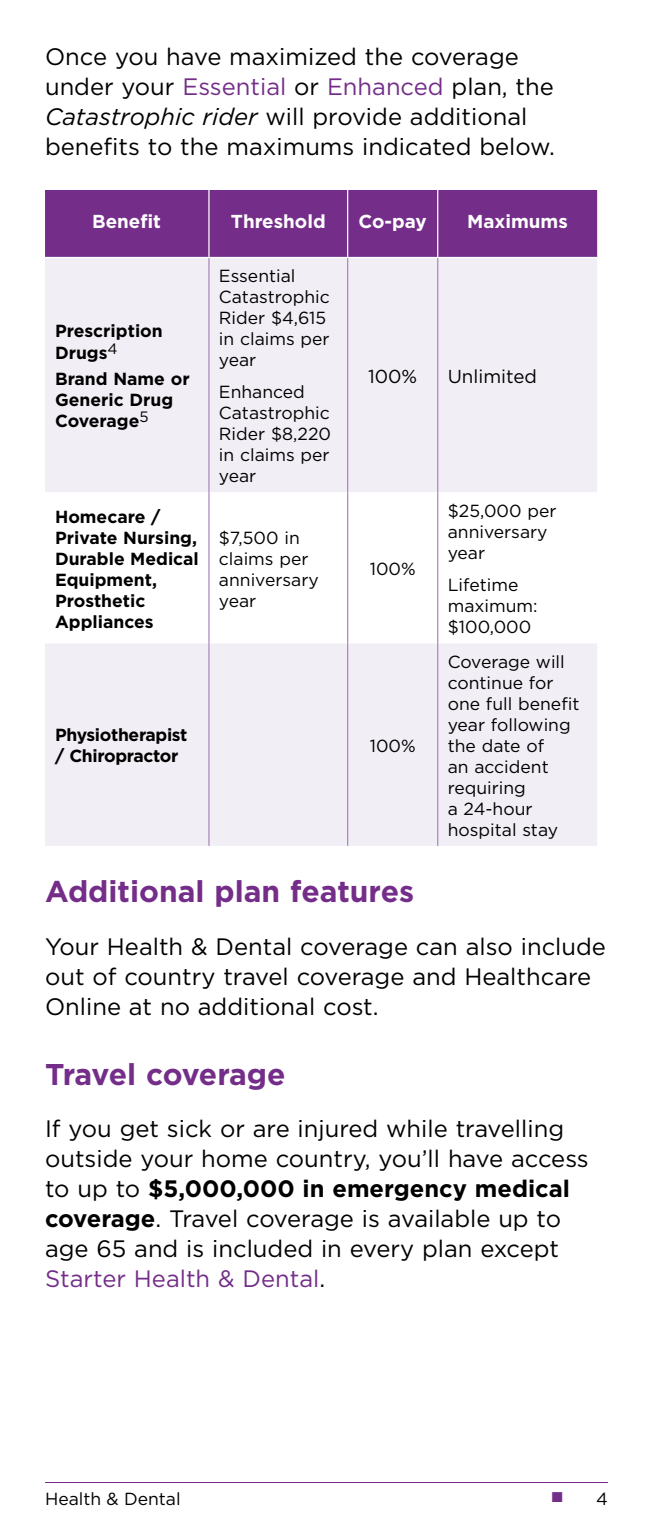
<style>
.page{position:relative;width:653px;height:1530px;background:#fff}
.page>*{position:absolute;margin:0;border:0;box-sizing:border-box;transform-origin:0 0}
._5_Table_Head{font:700 30px "Gotham";color:#742e89}
._2_Text{font:700 30px "Gotham";letter-spacing:-.02em;color:#742e89}
.Grey{font:23.75px/30px "Gotham";color:#000}
._2_Text-2{font:23.75px/30px "Gotham";color:#000}
.t1{font:700 18.75px "Gotham";color:#fff}
.t2{font:18.75px "Gotham";color:#000}
.t3{font:17.5px/21px "Gotham";color:#000}
.t4{font:700 17.5px/21px "Gotham";color:#000}
.t5{font:700 17.5px/21px "Gotham";letter-spacing:-.02em;color:#000}
.s1{color:#742e89}
.s2{font-style:italic}
.s3{font-weight:700}
</style>
<div class="page">
<hr style="left:45px;top:1482px;width:563px;height:1px;background:#742e89">
<div style="left:45px;top:190px;width:552px;height:67px;background:#742e89"></div>
<div style="left:45px;top:258px;width:552px;height:588px;background:#f2eef5"></div>
<svg style="left:45px;top:492px;width:552px;height:151px"></svg>
<hr style="left:208px;top:190px;width:1px;height:67px;background:#fff">
<hr style="left:347px;top:190px;width:1px;height:67px;background:#fff">
<hr style="left:437px;top:190px;width:1px;height:67px;background:#fff">
<hr style="left:208px;top:258px;width:1px;height:234px;background:#aa89b8">
<hr style="left:347px;top:258px;width:1px;height:234px;background:#aa89b8">
<hr style="left:437px;top:258px;width:1px;height:234px;background:#aa89b8">
<hr style="left:208px;top:492px;width:1px;height:151px;background:#aa89b8">
<hr style="left:347px;top:492px;width:1px;height:151px;background:#aa89b8">
<hr style="left:437px;top:492px;width:1px;height:151px;background:#aa89b8">
<hr style="left:208px;top:643px;width:1px;height:203px;background:#aa89b8">
<hr style="left:347px;top:643px;width:1px;height:203px;background:#aa89b8">
<hr style="left:437px;top:643px;width:1px;height:203px;background:#aa89b8">
<p class="Grey" style="left:45px;top:41px;width:511px">Once you have maximized the coverage under your <span class="s1">Essential</span> or <span class="s1">Enhanced</span> plan, the <span class="s2">Catastrophic rider</span> will provide additional benefits to the maximums indicated below.</p>
<p class="t1" style="left:92px;top:211px;width:70px">Benefit</p>
<p class="t1" style="left:231px;top:211px;width:96px">Threshold</p>
<p class="t1" style="left:358px;top:211px;width:70px">Co-pay</p>
<p class="t1" style="left:467px;top:211px;width:102px">Maximums</p>
<p class="t4" style="left:55px;top:319px;width:109px;line-height:22.5px">Prescription<br>Drugs<sup>4</sup></p>
<p class="t4" style="left:55px;top:368px;width:136px">Brand Name or<br>Generic Drug<br>Coverage<sup>5</sup></p>
<p class="t4" style="left:55px;top:505px;width:145px">Homecare /<br>Private Nursing,<br>Durable Medical<br>Equipment,<br>Prosthetic<br>Appliances</p>
<p class="t3" style="left:219px;top:265px;width:112px">Essential<br>Catastrophic<br>Rider $4,615 in claims per year</p>
<p class="t3" style="left:219px;top:381px;width:114px">Enhanced<br>Catastrophic<br>Rider $8,220 in claims per year</p>
<p class="t3" style="left:219px;top:527px;width:101px">$7,500 in claims per anniversary year</p>
<p class="t2" style="left:368px;top:366px;width:51px">100%</p>
<p class="t2" style="left:447px;top:366px;width:91px">Unlimited</p>
<p class="t3" style="left:369px;top:558px;width:47px">100%</p>
<p class="t3" style="left:447px;top:500px;width:110px">$25,000 per anniversary year</p>
<p class="t3" style="left:447px;top:574px;width:91px">Lifetime maximum: $100,000</p>
<p class="t5" style="left:55px;top:724px;width:134px">Physiotherapist / Chiropractor</p>
<p class="t3" style="left:369px;top:735px;width:47px">100%</p>
<p class="t3" style="left:447px;top:651px;width:133px">Coverage will continue for one full benefit year following the date of<br>an accident requiring<br>a 24-hour hospital stay</p>
<p class="_5_Table_Head" style="left:45px;top:874px;width:370px">Additional plan features</p>
<p class="_2_Text-2" style="left:45px;top:931px;width:562px">Your Health &amp; Dental coverage can also include out of country travel coverage and Healthcare<br>Online at no additional cost.</p>
<p class="_2_Text" style="left:45px;top:1057px;width:242px">Travel coverage</p>
<p class="Grey" style="left:45px;top:1113px;width:545px">If you get sick or are injured while travelling outside your home country, you’ll have access to up to <span class="s3">$5,000,000 in emergency medical coverage</span>. Travel coverage is available up to age 65 and is included in every plan except <span class="s1">Starter Health &amp; Dental</span>.</p>
<p class="t3" style="left:45px;top:1488px;width:137px">Health &amp; Dental</p>
<p class="t3" style="left:552px;top:1488px;width:57px"><sup>■</sup> 4</p>
</div>
